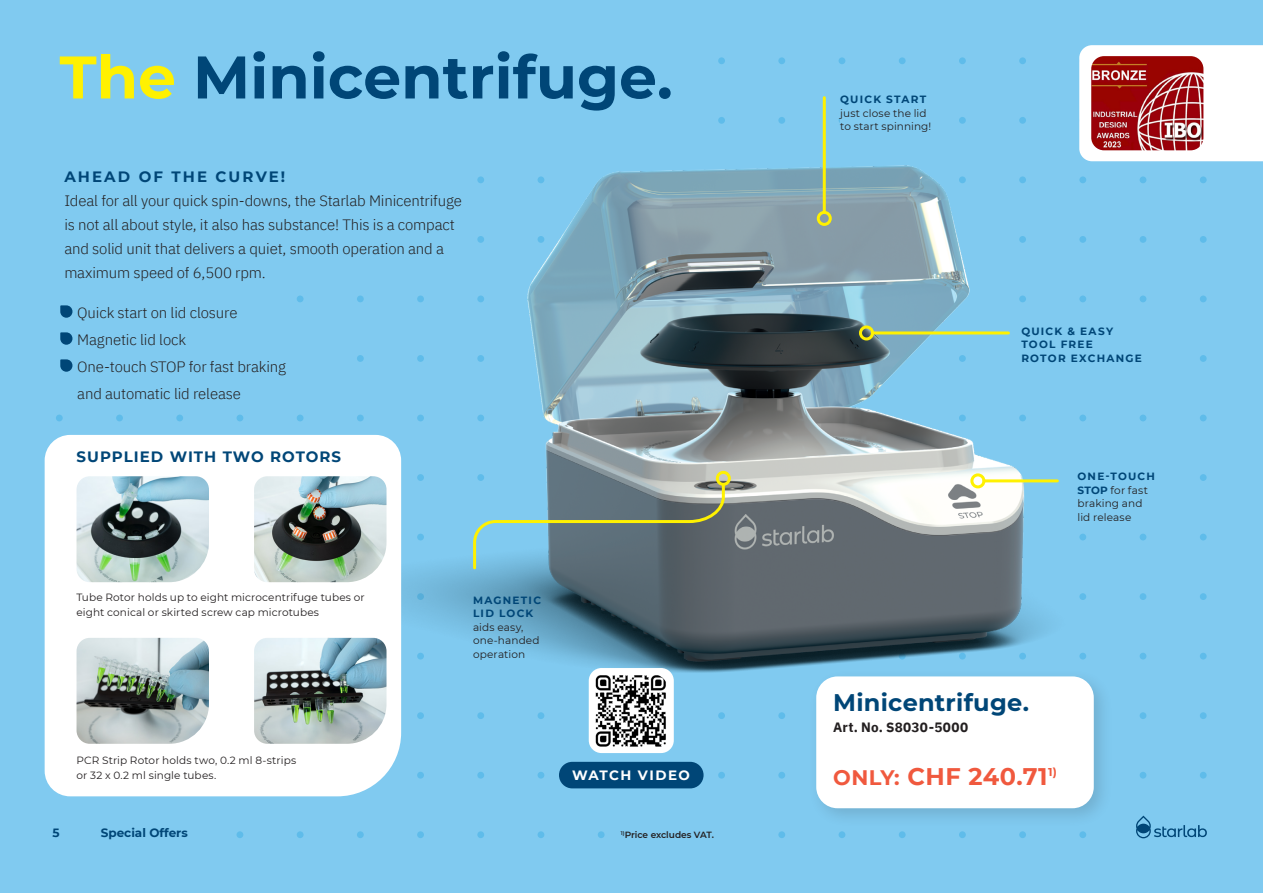
<style>
.page{position:relative;width:1263px;height:893px;background:#80caf0}
.page>*{position:absolute;margin:0;border:0;box-sizing:border-box;transform-origin:0 0}
.t1{font:700 60px "Montserrat";color:#004677}
.t2{font:700 24px "Montserrat";letter-spacing:.02em;color:#f0593e}
.t3{font:700 24px "Montserrat";letter-spacing:.01em;color:#004677}
.SL-Bodytext{font:300 15px/24px "IBM Plex Sans";letter-spacing:-.01em;color:#231f20}
.SL-Bodytext-2{font:700 15px "Montserrat";letter-spacing:.07em;color:#004677}
.SL-Bodytext-3{font:700 15px "Montserrat";letter-spacing:.14em;color:#004677}
.t4{font:700 13.5px "IBM Plex Sans";letter-spacing:.025em;color:#231f20}
.t5{font:700 13.5px "Montserrat";letter-spacing:.105em;color:#fff}
.t6{font:700 12px "Montserrat";color:#004677}
.SL_Bodytext{font:10.5px/13.5px "Montserrat";letter-spacing:.01em;color:#231f20}
.SL_Product_Feature{font:700 10.5px/13.5px "Montserrat";letter-spacing:.12em;color:#004677}
.SL_Product_Feature-2{font:10.5px/13.5px "Montserrat";letter-spacing:.015em;color:#231f20}
.t7{font:600 9px "Montserrat";letter-spacing:-.005em;color:#231f20}
.s1{color:#fff101}
.s2{font-weight:700;color:#004677}
.s3{font-size:21px}
</style>
<div class="page">
<div style="left:56px;top:415px;width:7px;height:6px;background:#5fbcea;border-radius:50%"></div>
<div style="left:116px;top:415px;width:7px;height:6px;background:#5fbcea;border-radius:50%"></div>
<div style="left:176px;top:415px;width:7px;height:6px;background:#5fbcea;border-radius:50%"></div>
<div style="left:237px;top:831px;width:6px;height:7px;background:#5fbcea;border-radius:50%"></div>
<div style="left:297px;top:831px;width:7px;height:7px;background:#5fbcea;border-radius:50%"></div>
<div style="left:357px;top:831px;width:7px;height:7px;background:#5fbcea;border-radius:50%"></div>
<div style="left:417px;top:772px;width:7px;height:7px;background:#5fbcea;border-radius:50%"></div>
<div style="left:417px;top:831px;width:7px;height:7px;background:#5fbcea;border-radius:50%"></div>
<div style="left:477px;top:772px;width:7px;height:7px;background:#5fbcea;border-radius:50%"></div>
<div style="left:477px;top:831px;width:7px;height:7px;background:#5fbcea;border-radius:50%"></div>
<div style="left:537px;top:772px;width:7px;height:7px;background:#5fbcea;border-radius:50%"></div>
<div style="left:537px;top:831px;width:7px;height:7px;background:#5fbcea;border-radius:50%"></div>
<div style="left:598px;top:831px;width:7px;height:7px;background:#5fbcea;border-radius:50%"></div>
<div style="left:718px;top:772px;width:7px;height:7px;background:#5fbcea;border-radius:50%"></div>
<div style="left:778px;top:772px;width:7px;height:7px;background:#5fbcea;border-radius:50%"></div>
<div style="left:778px;top:831px;width:7px;height:7px;background:#5fbcea;border-radius:50%"></div>
<div style="left:838px;top:831px;width:7px;height:7px;background:#5fbcea;border-radius:50%"></div>
<div style="left:899px;top:831px;width:6px;height:7px;background:#5fbcea;border-radius:50%"></div>
<div style="left:959px;top:831px;width:7px;height:7px;background:#5fbcea;border-radius:50%"></div>
<div style="left:1019px;top:831px;width:7px;height:7px;background:#5fbcea;border-radius:50%"></div>
<div style="left:1079px;top:831px;width:7px;height:7px;background:#5fbcea;border-radius:50%"></div>
<div style="left:1139px;top:772px;width:7px;height:7px;background:#5fbcea;border-radius:50%"></div>
<div style="left:1200px;top:176px;width:6px;height:7px;background:#5fbcea;border-radius:50%"></div>
<div style="left:1200px;top:236px;width:6px;height:7px;background:#5fbcea;border-radius:50%"></div>
<svg style="left:1200px;top:296px;width:6px;height:6px"></svg>
<div style="left:1200px;top:355px;width:6px;height:7px;background:#5fbcea;border-radius:50%"></div>
<svg style="left:1200px;top:415px;width:6px;height:6px"></svg>
<div style="left:1200px;top:474px;width:6px;height:7px;background:#5fbcea;border-radius:50%"></div>
<svg style="left:1200px;top:534px;width:6px;height:6px"></svg>
<div style="left:1200px;top:593px;width:6px;height:7px;background:#5fbcea;border-radius:50%"></div>
<svg style="left:1200px;top:653px;width:6px;height:6px"></svg>
<div style="left:1200px;top:712px;width:6px;height:7px;background:#5fbcea;border-radius:50%"></div>
<div style="left:1200px;top:772px;width:6px;height:7px;background:#5fbcea;border-radius:50%"></div>
<div style="left:808px;top:668px;width:306px;height:161px;background:#231f20;opacity:.16"></div>
<div style="left:816px;top:676px;width:278px;height:132px;background:#fff;border-radius:21px"></div>
<img style="left:197px;top:57px;width:977px;height:690px">
<div style="left:45px;top:435px;width:356px;height:361px;background:#fff"></div>
<svg style="left:1136px;top:816px;width:71px;height:22px"></svg>
<img style="left:254px;top:638px;width:132px;height:106px">
<img style="left:254px;top:476px;width:132px;height:106px">
<img style="left:77px;top:638px;width:132px;height:106px">
<img style="left:77px;top:476px;width:132px;height:106px">
<div style="left:1077px;top:470px;width:94px;height:59px;background:#80caf0"></div>
<div style="left:840px;top:93px;width:115px;height:64px;background:#80caf0"></div>
<hr style="left:823px;top:98px;width:3px;height:114px;background:#fff101">
<div style="left:817px;top:211px;width:15px;height:15px;border:3px solid #fff101;border-radius:50%"></div>
<div style="left:1021px;top:324px;width:140px;height:52px;background:#80caf0"></div>
<hr style="left:984px;top:479px;width:73px;height:3px;background:#fff101">
<div style="left:970px;top:473px;width:15px;height:15px;border:3px solid #fff101;border-radius:50%"></div>
<svg style="left:472px;top:481px;width:254px;height:90px"></svg>
<div style="left:716px;top:471px;width:15px;height:15px;border:3px solid #fff101;border-radius:50%"></div>
<div style="left:589px;top:668px;width:85px;height:85px;background:#fff;border-radius:13px"></div>
<img style="left:595px;top:675px;width:71px;height:72px">
<div style="left:559px;top:762px;width:144px;height:26px;background:#004677;border-radius:13px"></div>
<hr style="left:872px;top:331px;width:136px;height:3px;background:#fff101">
<div style="left:859px;top:325px;width:15px;height:15px;border:3px solid #fff101;border-radius:50%"></div>
<div style="left:1079px;top:45px;width:184px;height:116px;background:#fff"></div>
<img style="left:1091px;top:56px;width:112px;height:94px">
<svg style="left:60px;top:305px;width:12px;height:13px"></svg>
<svg style="left:60px;top:332px;width:12px;height:13px"></svg>
<svg style="left:60px;top:359px;width:12px;height:13px"></svg>
<p class="t1" style="left:60px;top:34px;width:615px"><span class="s1">The</span> Minicentrifuge.</p>
<p class="SL-Bodytext-3" style="left:64px;top:166px;width:222px">AHEAD OF THE CURVE!</p>
<p class="SL-Bodytext" style="left:64px;top:187px;width:399px">Ideal for all your quick spin-downs, the Starlab Minicentrifuge is not all about style, it also has substance! This is a compact and solid unit that delivers a quiet, smooth operation and a maximum speed of 6,500 rpm.</p>
<p class="SL-Bodytext" style="left:77px;top:299px;width:162px">Quick start on lid closure</p>
<p class="SL-Bodytext" style="left:77px;top:326px;width:110px">Magnetic lid lock</p>
<p class="SL-Bodytext" style="left:77px;top:352px;width:210px;line-height:27px">One-touch STOP for fast braking and automatic lid release</p>
<p class="SL-Bodytext-2" style="left:77px;top:446px;width:266px">SUPPLIED WITH TWO ROTORS</p>
<p class="SL_Bodytext" style="left:77px;top:590px;width:290px;line-height:15px">Tube Rotor holds up to eight microcentrifuge tubes or eight conical or skirted screw cap microtubes</p>
<p class="SL_Bodytext" style="left:77px;top:752px;width:221px;line-height:15px">PCR Strip Rotor holds two, 0.2 ml 8-strips or 32 x 0.2 ml single tubes.</p>
<p class="t6" style="left:53px;top:824px;width:9px">5</p>
<p class="t6" style="left:101px;top:824px;width:89px">Special Offers</p>
<p class="SL_Product_Feature" style="left:473px;top:593px;width:69px">MAGNETIC<br>LID LOCK</p>
<p class="SL_Bodytext" style="left:473px;top:620px;width:68px">aids easy, one-handed operation</p>
<p class="t5" style="left:572px;top:766px;width:119px">WATCH VIDEO</p>
<p class="t7" style="left:621px;top:828px;width:95px"><sup>1)</sup>Price excludes VAT.</p>
<p class="SL_Product_Feature" style="left:840px;top:92px;width:88px">QUICK START</p>
<p class="SL_Bodytext" style="left:840px;top:106px;width:93px">just close the lid to start spinning!</p>
<p class="SL_Product_Feature" style="left:1021px;top:323px;width:93px">QUICK &amp; EASY</p>
<p class="SL_Product_Feature" style="left:1021px;top:337px;width:122px">TOOL FREE<br>ROTOR EXCHANGE</p>
<p class="SL_Product_Feature-2" style="left:1077px;top:469px;width:79px"><span class="s2">ONE-TOUCH<br>STOP</span> for fast braking and lid release</p>
<p class="t3" style="left:833px;top:685px;width:197px">Minicentrifuge.</p>
<p class="t4" style="left:833px;top:716px;width:136px">Art. No. S8030-5000</p>
<p class="t2" style="left:833px;top:760px;width:225px"><span class="s3">ONLY:</span> CHF 240.71<sup>1)</sup></p>
</div>
